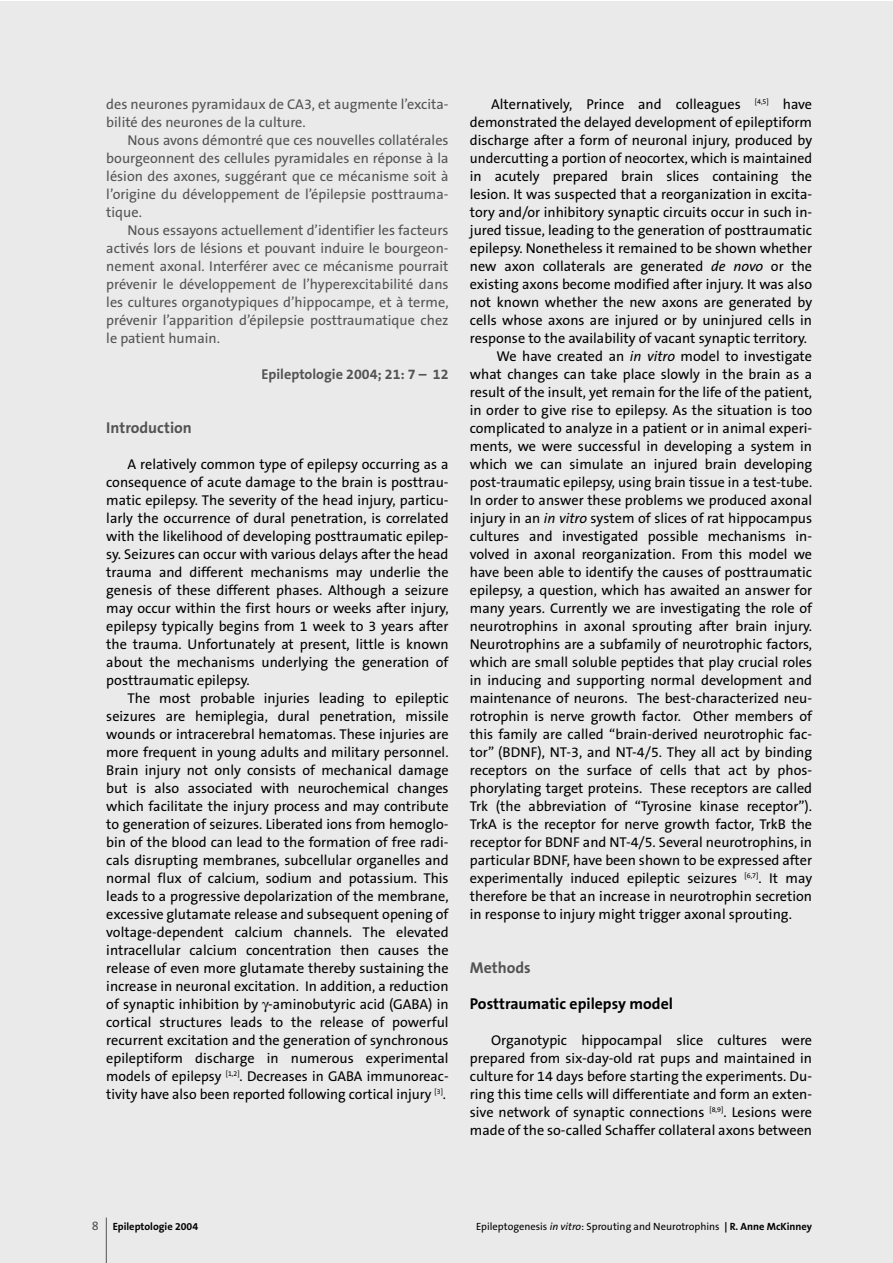
<style>
.page{position:relative;width:893px;height:1263px;background:#fff}
.page>*{position:absolute;margin:0;border:0;box-sizing:border-box;transform-origin:0 0}
.t1{font:700 15.75px "The Sans B7";color:#000}
.t2{font:700 15.75px "The Sans B7";color:#535353}
.t3{font:14.25px/18px "The Sans B5 Plain";color:#000;text-align:justify}
.t4{font:14.25px/18px "The Sans B5 Plain";color:#535353;text-align:justify}
.t5{font:700 14.25px "The Sans B7";color:#535353}
.t6{font:10.5px "The Sans B5 Plain";color:#000}
.t7{font:700 10.5px "The Sans B7";color:#000}
.s1{font-style:italic}
.s2{font-family:"The Sans B5 Plain";font-weight:400;font-size:12.75px;color:#535353}
.s3{font-family:"The Sans B7";font-weight:700}
</style>
<div class="page">
<div style="left:0;top:1px;width:893px;height:1262px;background:#eaeaea"></div>
<hr style="left:106px;top:1217px;width:1px;height:46px;background:#535353">
<p class="t4" style="left:106px;top:96px;width:344px">des neurones pyramidaux de CA3, et augmente l’excita&shy;bilité des neurones de la culture.</p>
<p class="t4" style="left:106px;top:132px;width:344px;text-indent:21px">Nous avons démontré que ces nouvelles collatérales bourgeonnent des cellules pyramidales en réponse à la lésion des axones, suggérant que ce mécanisme soit à l’origine du développement de l’épilepsie posttrauma&shy;tique.</p>
<p class="t4" style="left:106px;top:222px;width:344px;text-indent:21px">Nous essayons actuellement d’identifier les facteurs activés lors de lésions et pouvant induire le bourgeon&shy;nement axonal. Interférer avec ce mécanisme pourrait prévenir le développement de l’hyperexcitabilité dans les cultures organotypiques d’hippocampe, et à terme, prévenir l’apparition d’épilepsie posttraumatique chez le patient humain.</p>
<p class="t5" style="left:261px;top:367px;width:189px">Epileptologie 2004; 21: 7 – 12</p>
<p class="t2" style="left:106px;top:420px;width:87px">Introduction</p>
<p class="t3" style="left:106px;top:456px;width:344px;text-indent:21px">A relatively common type of epilepsy occurring as a consequence of acute damage to the brain is posttrau&shy;matic epilepsy. The severity of the head injury, particu&shy;larly the occurrence of dural penetration, is correlated with the likelihood of developing posttraumatic epilep&shy;sy. Seizures can occur with various delays after the head trauma and different mechanisms may underlie the genesis of these different phases. Although a seizure may occur within the first hours or weeks after injury, epilepsy typically begins from 1 week to 3 years after the trauma. Unfortunately at present, little is known about the mechanisms underlying the generation of posttraumatic epilepsy.</p>
<p class="t3" style="left:106px;top:690px;width:344px;text-indent:21px">The most probable injuries leading to epileptic seizures are hemiplegia, dural penetration, missile wounds or intracerebral hematomas. These injuries are more frequent in young adults and military personnel.<br>Brain injury not only consists of mechanical damage but is also associated with neurochemical changes which facilitate the injury process and may contribute to generation of seizures. Liberated ions from hemoglo&shy;bin of the blood can lead to the formation of free radi&shy;cals disrupting membranes, subcellular organelles and normal flux of calcium, sodium and potassium. This leads to a progressive depolarization of the membrane, excessive glutamate release and subsequent opening of voltage-dependent calcium channels. The elevated intracellular calcium concentration then causes the release of even more glutamate thereby sustaining the increase in neuronal excitation. In addition, a reduction of synaptic inhibition by -aminobutyric acid (GABA) in cortical structures leads to the release of powerful recurrent excitation and the generation of synchronous epileptiform discharge in numerous experimental models of epilepsy <sup>[1,2]</sup>. Decreases in GABA immunoreac&shy;tivity have also been reported following cortical injury <sup>[3]</sup>.</p>
<p class="t3" style="left:491px;top:96px;width:323px">Alternatively, Prince and colleagues <sup>[4,5]</sup> have</p>
<p class="t3" style="left:470px;top:114px;width:344px">demonstrated the delayed development of epileptiform</p>
<p class="t3" style="left:470px;top:132px;width:344px">discharge after a form of neuronal injury, produced by</p>
<p class="t3" style="left:470px;top:150px;width:344px">undercutting a portion of neocortex, which is maintained</p>
<p class="t3" style="left:470px;top:168px;width:344px">in acutely prepared brain slices containing the</p>
<p class="t3" style="left:470px;top:186px;width:344px">lesion. It was suspected that a reorganization in excita-</p>
<p class="t3" style="left:470px;top:204px;width:344px">tory and/or inhibitory synaptic circuits occur in such in-</p>
<p class="t3" style="left:470px;top:222px;width:344px">jured tissue, leading to the generation of posttraumatic</p>
<p class="t3" style="left:470px;top:240px;width:344px">epilepsy. Nonetheless it remained to be shown whether</p>
<p class="t3" style="left:470px;top:258px;width:344px">new axon collaterals are generated <span class="s1">de novo</span> or the</p>
<p class="t3" style="left:470px;top:276px;width:344px">existing axons become modified after injury. It was also</p>
<p class="t3" style="left:470px;top:294px;width:344px">not known whether the new axons are generated by</p>
<p class="t3" style="left:470px;top:312px;width:344px">cells whose axons are injured or by uninjured cells in</p>
<p class="t3" style="left:470px;top:330px;width:339px">response to the availability of vacant synaptic territory.</p>
<p class="t3" style="left:496px;top:348px;width:317px">We have created an <span class="s1">in vitro</span> model to investigate</p>
<p class="t3" style="left:470px;top:366px;width:344px">what changes can take place slowly in the brain as a</p>
<p class="t3" style="left:470px;top:384px;width:344px">result of the insult, yet remain for the life of the patient,</p>
<p class="t3" style="left:470px;top:402px;width:344px">in order to give rise to epilepsy. As the situation is too</p>
<p class="t3" style="left:470px;top:420px;width:344px">complicated to analyze in a patient or in animal experi-</p>
<p class="t3" style="left:470px;top:438px;width:344px">ments, we were successful in developing a system in</p>
<p class="t3" style="left:470px;top:456px;width:344px">which we can simulate an injured brain developing</p>
<p class="t3" style="left:470px;top:474px;width:344px">post-traumatic epilepsy, using brain tissue in a test-tube.</p>
<p class="t3" style="left:470px;top:492px;width:344px">In order to answer these problems we produced axonal</p>
<p class="t3" style="left:470px;top:510px;width:344px">injury in an <span class="s1">in vitro</span> system of slices of rat hippocampus</p>
<p class="t3" style="left:470px;top:528px;width:344px">cultures and investigated possible mechanisms in-</p>
<p class="t3" style="left:470px;top:546px;width:344px">volved in axonal reorganization. From this model we</p>
<p class="t3" style="left:470px;top:564px;width:344px">have been able to identify the causes of posttraumatic</p>
<p class="t3" style="left:470px;top:582px;width:344px">epilepsy, a question, which has awaited an answer for</p>
<p class="t3" style="left:470px;top:600px;width:344px">many years. Currently we are investigating the role of</p>
<p class="t3" style="left:470px;top:618px;width:344px">neurotrophins in axonal sprouting after brain injury.</p>
<p class="t3" style="left:470px;top:636px;width:344px">Neurotrophins are a subfamily of neurotrophic factors,</p>
<p class="t3" style="left:470px;top:654px;width:344px">which are small soluble peptides that play crucial roles</p>
<p class="t3" style="left:470px;top:672px;width:344px">in inducing and supporting normal development and</p>
<p class="t3" style="left:470px;top:690px;width:344px">maintenance of neurons. The best-characterized neu-</p>
<p class="t3" style="left:470px;top:708px;width:344px">rotrophin is nerve growth factor. Other members of</p>
<p class="t3" style="left:470px;top:726px;width:344px">this family are called “brain-derived neurotrophic fac-</p>
<p class="t3" style="left:470px;top:744px;width:344px">tor” (BDNF), NT-3, and NT-4/5. They all act by binding</p>
<p class="t3" style="left:470px;top:762px;width:344px">receptors on the surface of cells that act by phos-</p>
<p class="t3" style="left:470px;top:780px;width:344px">phorylating target proteins. These receptors are called</p>
<p class="t3" style="left:470px;top:798px;width:344px">Trk (the abbreviation of “Tyrosine kinase receptor”).</p>
<p class="t3" style="left:470px;top:816px;width:344px">TrkA is the receptor for nerve growth factor, TrkB the</p>
<p class="t3" style="left:470px;top:834px;width:344px">receptor for BDNF and NT-4/5. Several neurotrophins, in</p>
<p class="t3" style="left:470px;top:852px;width:344px">particular BDNF, have been shown to be expressed after</p>
<p class="t3" style="left:470px;top:870px;width:344px">experimentally induced epileptic seizures <sup>[6,7]</sup>. It may</p>
<p class="t3" style="left:470px;top:888px;width:344px">therefore be that an increase in neurotrophin secretion</p>
<p class="t3" style="left:470px;top:906px;width:324px">in response to injury might trigger axonal sprouting.</p>
<p class="t2" style="left:470px;top:960px;width:62px">Methods</p>
<p class="t1" style="left:470px;top:996px;width:205px">Posttraumatic epilepsy model</p>
<p class="t3" style="left:470px;top:1032px;width:344px;text-indent:21px">Organotypic hippocampal slice cultures were prepared from six-day-old rat pups and maintained in culture for 14 days before starting the experiments. Du&shy;ring this time cells will differentiate and form an exten&shy;sive network of synaptic connections <sup>[8,9]</sup>. Lesions were made of the so-called Schaffer collateral axons between</p>
<p class="t7" style="left:92px;top:1220px;width:108px"><span class="s2">8</span> Epileptologie 2004</p>
<p class="t6" style="left:476px;top:1220px;width:338px">Epileptogenesis <span class="s1">in vitro</span>: Sprouting and Neurotrophins <span class="s3">| R. Anne McKinney</span></p>
</div>
